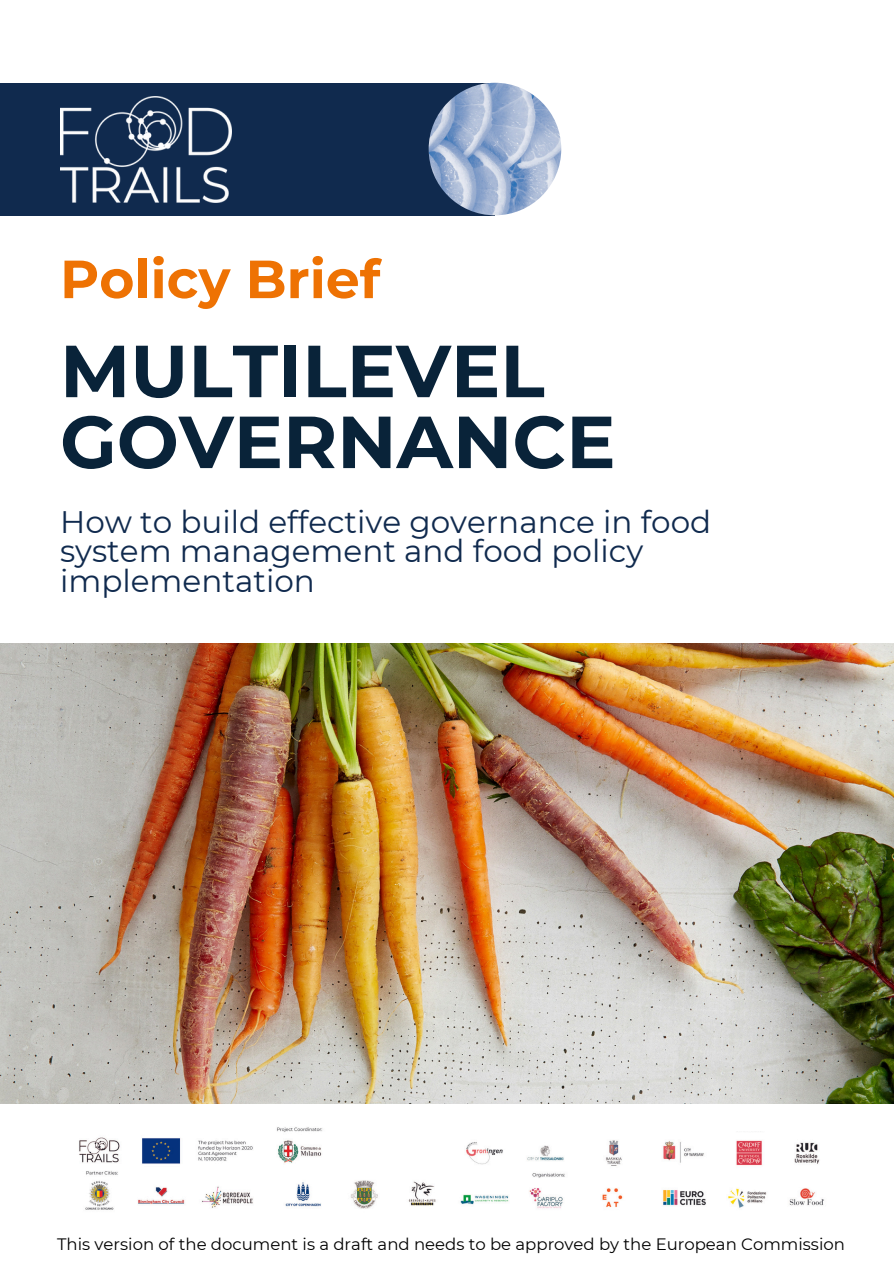
<style>
.page{position:relative;width:894px;height:1264px;background:#fff}
.page>*{position:absolute;margin:0;border:0;box-sizing:border-box;transform-origin:0 0}
.t1{font:700 73.5px/70.8px "Montserrat";color:#092339}
.t2{font:700 53.55px "Montserrat";color:#ee7203}
.t3{font:31.05px/29.2px "Montserrat";color:#102a4e}
.t4{font:16.5px "Montserrat";color:#000}
</style>
<div class="page">
<div style="left:0;top:83px;width:494px;height:132px;background:#102a4e"></div>
<img style="left:428px;top:83px;width:133px;height:132px;border-radius:50%">
<img style="left:60px;top:96px;width:171px;height:106px">
<img style="left:79px;top:1127px;width:357px;height:83px">
<img style="left:460px;top:1140px;width:364px;height:69px">
<img style="left:0;top:643px;width:893px;height:460px">
<h2 class="t2" style="left:60px;top:246px;width:322px">Policy Brief</h2>
<p class="t1" style="left:60px;top:335px;width:557px">MULTILEVEL<br>GOVERNANCE</p>
<h1 class="t3" style="left:60px;top:507px;width:652px">How to build effective governance in food system management and food policy implementation</h1>
<h3 class="t4" style="left:57px;top:1233px;width:789px">This version of the document is a draft and needs to be approved by the European Commission</h3>
</div>
